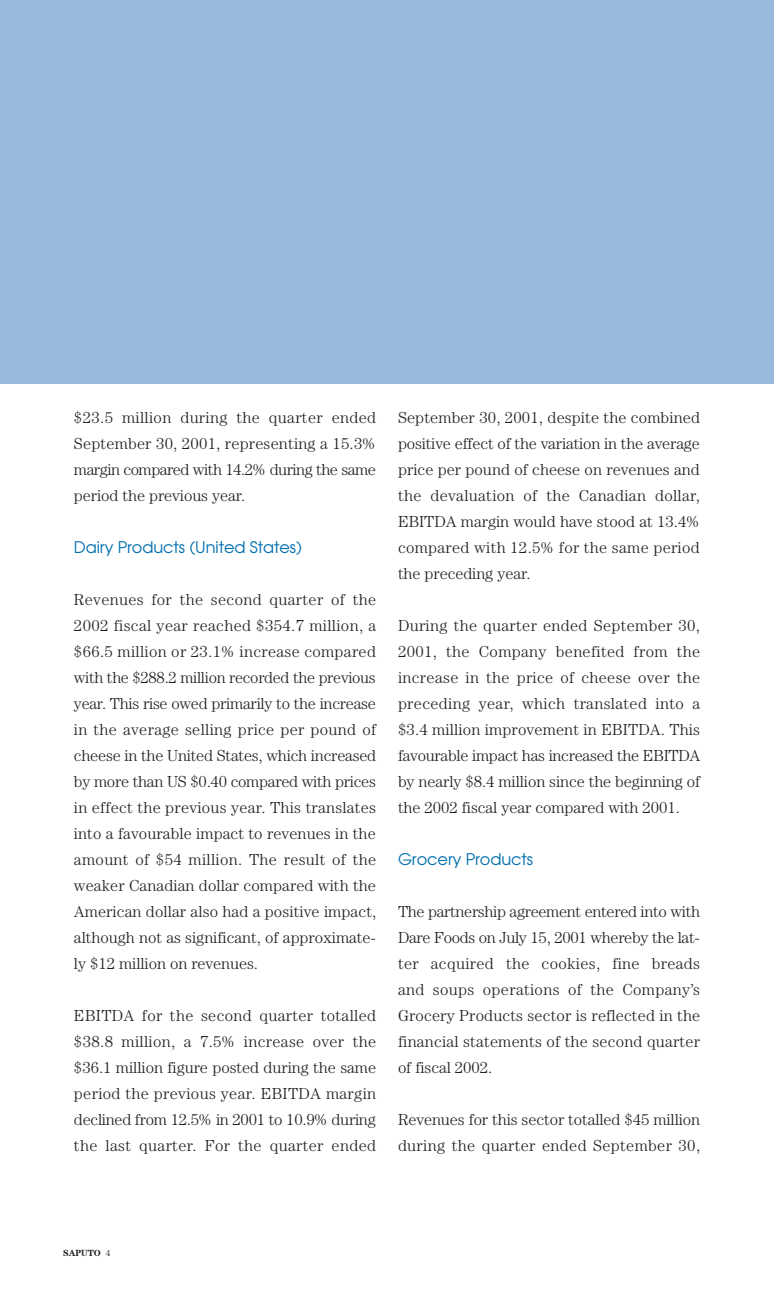
<style>
.page{position:relative;width:774px;height:1314px;background:#fff}
.page>*{position:absolute;margin:0;border:0;box-sizing:border-box;transform-origin:0 0}
.t1{font:300 16px/26px "Century";letter-spacing:-.005em;color:#231f20;text-align:justify}
.t2{font:16px "Avant Garde";letter-spacing:-.005em;color:#006faf}
.t3{font:700 9px "Century";color:#231f20}
.s1{font-weight:300}
</style>
<div class="page">
<div style="left:0;top:0;width:774px;height:384px;background:#99badc"></div>
<p class="t1" style="left:74px;top:406px;width:304px">$23.5 million during the quarter ended September 30, 2001, representing a 15.3% margin compared with 14.2% during the same period the previous year.</p>
<p class="t2" style="left:74px;top:541px;width:230px">Dairy Products (United States)</p>
<p class="t1" style="left:74px;top:588px;width:304px">Revenues for the second quarter of the 2002 fiscal year reached $354.7 million, a $66.5 million or 23.1% increase compared with the $288.2 million recorded the previous year. This rise owed primarily to the increase in the average selling price per pound of cheese in the United States, which increased by more than US $0.40 compared with prices in effect the previous year. This translates into a favourable impact to revenues in the amount of $54 million. The result of the weaker Canadian dollar compared with the American dollar also had a positive impact, although not as significant, of approximate&shy;ly $12 million on revenues.</p>
<p class="t1" style="left:74px;top:1004px;width:304px">EBITDA for the second quarter totalled $38.8 million, a 7.5% increase over the $36.1 million figure posted during the same period the previous year. EBITDA margin declined from 12.5% in 2001 to 10.9% during the last quarter. For the quarter ended</p>
<p class="t1" style="left:398px;top:406px;width:304px">September 30, 2001, despite the combined positive effect of the variation in the average price per pound of cheese on revenues and the devaluation of the Canadian dollar, EBITDA margin would have stood at 13.4% compared with 12.5% for the same period the preceding year.</p>
<p class="t1" style="left:398px;top:614px;width:304px">During the quarter ended September 30, 2001, the Company benefited from the increase in the price of cheese over the preceding year, which translated into a $3.4 million improvement in EBITDA. This favourable impact has increased the EBITDA by nearly $8.4 million since the beginning of the 2002 fiscal year compared with 2001.</p>
<p class="t2" style="left:398px;top:853px;width:137px">Grocery Products</p>
<p class="t1" style="left:398px;top:900px;width:304px">The partnership agreement entered into with Dare Foods on July 15, 2001 whereby the lat&shy;ter acquired the cookies, fine breads and soups operations of the Company’s Grocery Products sector is reflected in the financial statements of the second quarter of fiscal 2002.</p>
<p class="t1" style="left:398px;top:1108px;width:304px">Revenues for this sector totalled $45 million during the quarter ended September 30,</p>
<p class="t3" style="left:63px;top:1250px;width:49px">SAPUTO <span class="s1">4</span></p>
</div>
